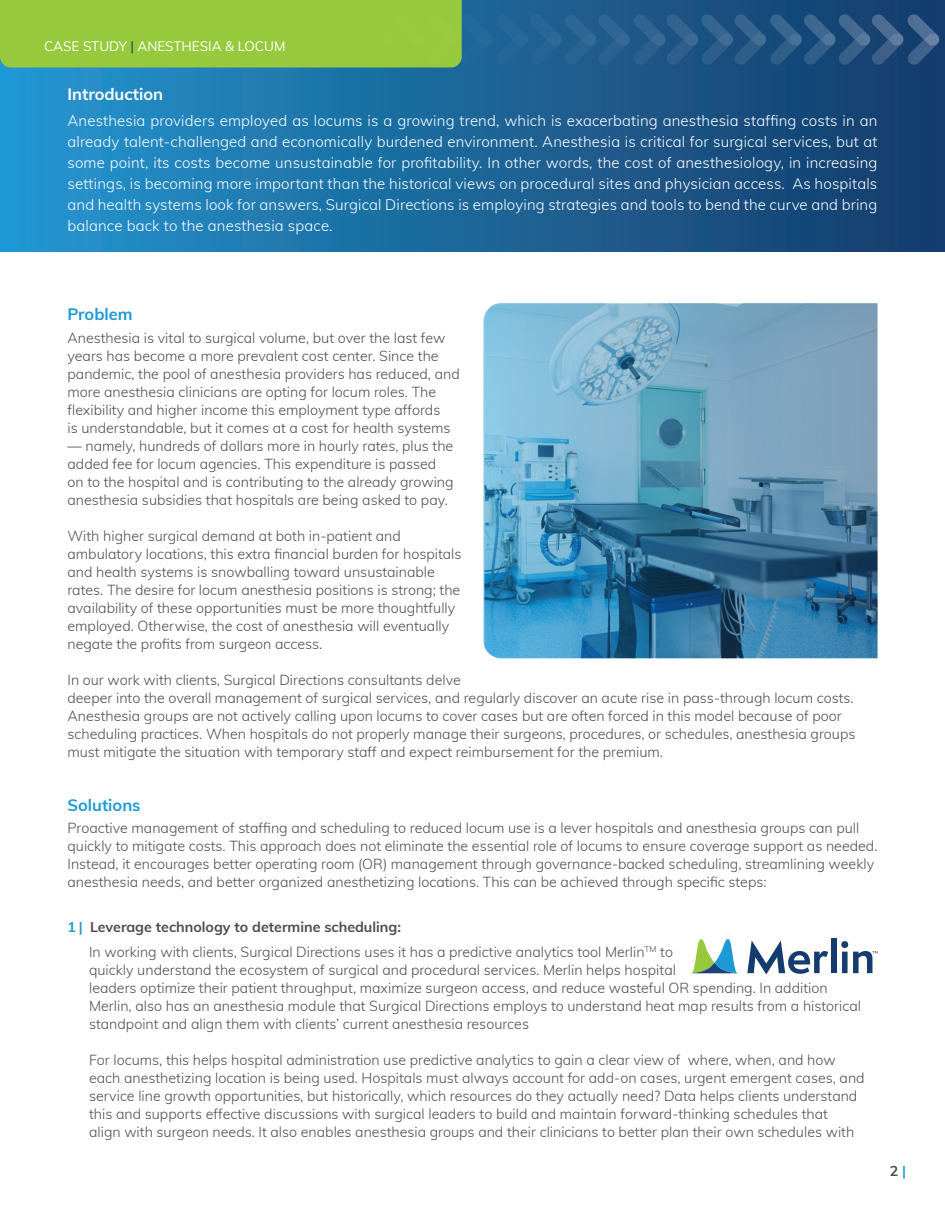
<style>
.page{position:relative;width:945px;height:1215px;background:#fff}
.page>*{position:absolute;margin:0;border:0;box-sizing:border-box;transform-origin:0 0}
.t1{font:700 16.5px "Muli";color:#1d99d6}
.t2{font:700 16.5px "Muli";color:#fff}
.t3{font:300 15px/21px "Muli";letter-spacing:.01em;color:#fff;text-align:justify}
.t4{font:300 14.25px/18px "Muli";color:#4c4c4d}
.t5{font:700 14.25px "Muli";color:#4c4c4d}
.t6{font:13.5px "Muli";color:#fff}
.s1{color:#153c6e}
.s2{color:#1d99d6}
</style>
<div class="page">
<div style="left:0;top:0;width:945px;height:251px;background:linear-gradient(to right,#2496cf,#163968)"></div>
<svg style="left:0;top:0;width:940px;height:68px;background:#5b8f62"></svg>
<svg style="left:483px;top:303px;width:395px;height:355px;background:#5d95b6"></svg>
<svg style="left:747px;top:940px;width:81px;height:34px"></svg>
<div style="left:831px;top:939px;width:6px;height:34px;background:#153c6e"></div>
<svg style="left:691px;top:939px;width:47px;height:34px"></svg>
<svg style="left:841px;top:941px;width:36px;height:32px"></svg>
<p class="t6" style="left:44px;top:36px;width:243px">CASE STUDY <span class="s1">|</span> ANESTHESIA &amp; LOCUM</p>
<p class="t2" style="left:68px;top:82px;width:97px">Introduction</p>
<p class="t3" style="left:68px;top:109px;width:812px">Anesthesia providers employed as locums is a growing trend, which is exacerbating anesthesia staffing costs in an already talent-challenged and economically burdened environment. Anesthesia is critical for surgical services, but at some point, its costs become unsustainable for profitability. In other words, the cost of anesthesiology, in increasing settings, is becoming more important than the historical views on procedural sites and physician access. As hospitals and health systems look for answers, Surgical Directions is employing strategies and tools to bend the curve and bring balance back to the anesthesia space.</p>
<p class="t1" style="left:68px;top:302px;width:67px">Problem</p>
<p class="t4" style="left:68px;top:328px;width:394px">Anesthesia is vital to surgical volume, but over the last few years has become a more prevalent cost center. Since the pandemic, the pool of anesthesia providers has reduced, and more anesthesia clinicians are opting for locum roles. The flexibility and higher income this employment type affords<br>is understandable, but it comes at a cost for health systems</p>
<p class="t4" style="left:68px;top:436px;width:388px">— namely, hundreds of dollars more in hourly rates, plus the added fee for locum agencies. This expenditure is passed on to the hospital and is contributing to the already growing anesthesia subsidies that hospitals are being asked to pay.</p>
<p class="t4" style="left:68px;top:526px;width:396px">With higher surgical demand at both in-patient and ambulatory locations, this extra financial burden for hospitals and health systems is snowballing toward unsustainable rates. The desire for locum anesthesia positions is strong; the availability of these opportunities must be more thoughtfully employed. Otherwise, the cost of anesthesia will eventually negate the profits from surgeon access.</p>
<p class="t4" style="left:68px;top:670px;width:790px">In our work with clients, Surgical Directions consultants delve<br>deeper into the overall management of surgical services, and regularly discover an acute rise in pass-through locum costs.<br>Anesthesia groups are not actively calling upon locums to cover cases but are often forced in this model because of poor scheduling practices. When hospitals do not properly manage their surgeons, procedures, or schedules, anesthesia groups must mitigate the situation with temporary staff and expect reimbursement for the premium.</p>
<p class="t1" style="left:68px;top:793px;width:75px">Solutions</p>
<p class="t4" style="left:68px;top:818px;width:812px">Proactive management of staffing and scheduling to reduced locum use is a lever hospitals and anesthesia groups can pull quickly to mitigate costs. This approach does not eliminate the essential role of locums to ensure coverage support as needed.<br>Instead, it encourages better operating room (OR) management through governance-backed scheduling, streamlining weekly anesthesia needs, and better organized anesthetizing locations. This can be achieved through specific steps:</p>
<p class="t5" style="left:68px;top:917px;width:335px"><span class="s2">1 |</span> Leverage technology to determine scheduling:</p>
<p class="t4" style="left:89px;top:942px;width:774px">In working with clients, Surgical Directions uses it has a predictive analytics tool Merlin<sup>TM</sup> to<br>quickly understand the ecosystem of surgical and procedural services. Merlin helps hospital<br>leaders optimize their patient throughput, maximize surgeon access, and reduce wasteful OR spending. In addition Merlin, also has an anesthesia module that Surgical Directions employs to understand heat map results from a historical standpoint and align them with clients’ current anesthesia resources</p>
<p class="t4" style="left:89px;top:1050px;width:777px">For locums, this helps hospital administration use predictive analytics to gain a clear view of where, when, and how each anesthetizing location is being used. Hospitals must always account for add-on cases, urgent emergent cases, and service line growth opportunities, but historically, which resources do they actually need? Data helps clients understand this and supports effective discussions with surgical leaders to build and maintain forward-thinking schedules that<br>align with surgeon needs. It also enables anesthesia groups and their clinicians to better plan their own schedules with</p>
<p class="t5" style="left:890px;top:1161px;width:18px">2 <span class="s2">|</span></p>
</div>
